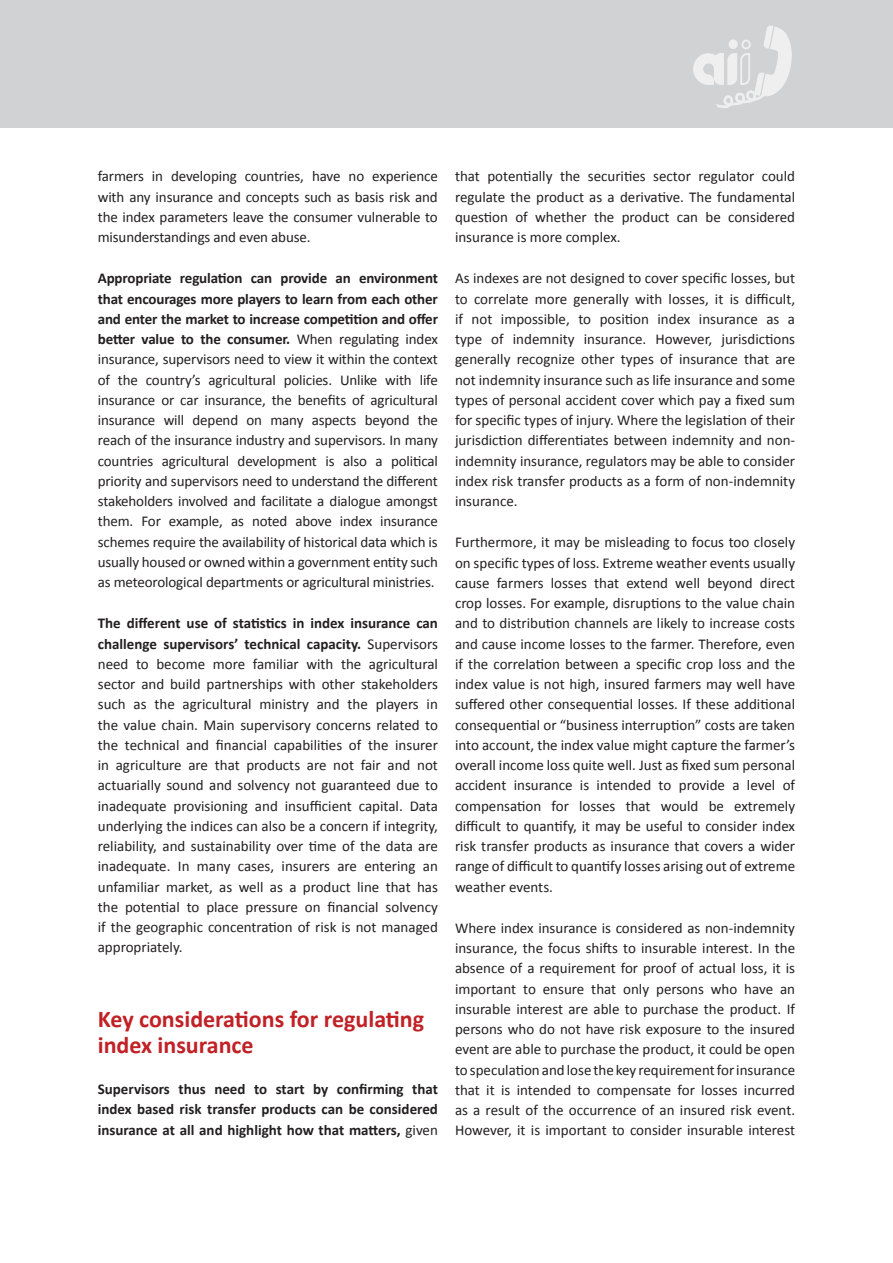
<style>
.page{position:relative;width:893px;height:1263px;background:#fff}
.page>*{position:absolute;margin:0;border:0;box-sizing:border-box;transform-origin:0 0}
.t1{font:700 24px/25.5px "Calibri";color:#c12025}
.t2{font:15px/20.2px "Calibri";color:#231f20;text-align:justify}
.t3{font:700 15px/20.2px "Calibri";color:#231f20;text-align:justify}
.s1{font-weight:700}
.s2{font-weight:400}
</style>
<div class="page">
<div style="left:0;top:0;width:893px;height:128px;background:#d1d2d4"></div>
<svg style="left:693px;top:25px;width:99px;height:83px"></svg>
<p class="t2" style="left:98px;top:166px;width:342px">farmers in developing countries, have no experience with any insurance and concepts such as basis risk and the index parameters leave the consumer vulnerable to misunderstandings and even abuse.</p>
<p class="t2" style="left:98px;top:268px;width:342px"><span class="s1">Appropriate regulation can provide an environment that encourages more players to learn from each other and enter the market to increase competition and offer better value to the consumer.</span> When regulating index insurance, supervisors need to view it within the context of the country’s agricultural policies. Unlike with life insurance or car insurance, the benefits of agricultural insurance will depend on many aspects beyond the reach of the insurance industry and supervisors. In many countries agricultural development is also a political priority and supervisors need to understand the different stakeholders involved and facilitate a dialogue amongst them. For example, as noted above index insurance schemes require the availability of historical data which is usually housed or owned within a government entity such as meteorological departments or agricultural ministries.</p>
<p class="t2" style="left:98px;top:613px;width:342px"><span class="s1">The different use of statistics in index insurance can challenge supervisors’ technical capacity.</span> Supervisors need to become more familiar with the agricultural sector and build partnerships with other stakeholders such as the agricultural ministry and the players in the value chain. Main supervisory concerns related to the technical and financial capabilities of the insurer in agriculture are that products are not fair and not actuarially sound and solvency not guaranteed due to inadequate provisioning and insufficient capital. Data underlying the indices can also be a concern if integrity, reliability, and sustainability over time of the data are inadequate. In many cases, insurers are entering an unfamiliar market, as well as a product line that has the potential to place pressure on financial solvency if the geographic concentration of risk is not managed appropriately.</p>
<h1 class="t1" style="left:98px;top:1007px;width:328px">Key considerations for regulating index insurance</h1>
<p class="t3" style="left:98px;top:1079px;width:342px">Supervisors thus need to start by confirming that index based risk transfer products can be considered insurance at all and highlight how that matters, <span class="s2">given</span></p>
<p class="t2" style="left:455px;top:166px;width:342px">that potentially the securities sector regulator could regulate the product as a derivative. The fundamental question of whether the product can be considered insurance is more complex.</p>
<p class="t2" style="left:455px;top:268px;width:342px">As indexes are not designed to cover specific losses, but to correlate more generally with losses, it is difficult, if not impossible, to position index insurance as a type of indemnity insurance. However, jurisdictions generally recognize other types of insurance that are not indemnity insurance such as life insurance and some types of personal accident cover which pay a fixed sum for specific types of injury. Where the legislation of their jurisdiction differentiates between indemnity and non&shy;indemnity insurance, regulators may be able to consider index risk transfer products as a form of non-indemnity insurance.</p>
<p class="t2" style="left:455px;top:532px;width:342px">Furthermore, it may be misleading to focus too closely on specific types of loss. Extreme weather events usually cause farmers losses that extend well beyond direct crop losses. For example, disruptions to the value chain and to distribution channels are likely to increase costs and cause income losses to the farmer. Therefore, even if the correlation between a specific crop loss and the index value is not high, insured farmers may well have suffered other consequential losses. If these additional consequential or “business interruption” costs are taken into account, the index value might capture the farmer’s overall income loss quite well. Just as fixed sum personal accident insurance is intended to provide a level of compensation for losses that would be extremely difficult to quantify, it may be useful to consider index risk transfer products as insurance that covers a wider range of difficult to quantify losses arising out of extreme weather events.</p>
<p class="t2" style="left:455px;top:918px;width:342px">Where index insurance is considered as non-indemnity insurance, the focus shifts to insurable interest. In the absence of a requirement for proof of actual loss, it is important to ensure that only persons who have an insurable interest are able to purchase the product. If persons who do not have risk exposure to the insured event are able to purchase the product, it could be open to speculation and lose the key requirement for insurance that it is intended to compensate for losses incurred as a result of the occurrence of an insured risk event.<br>However, it is important to consider insurable interest</p>
</div>
